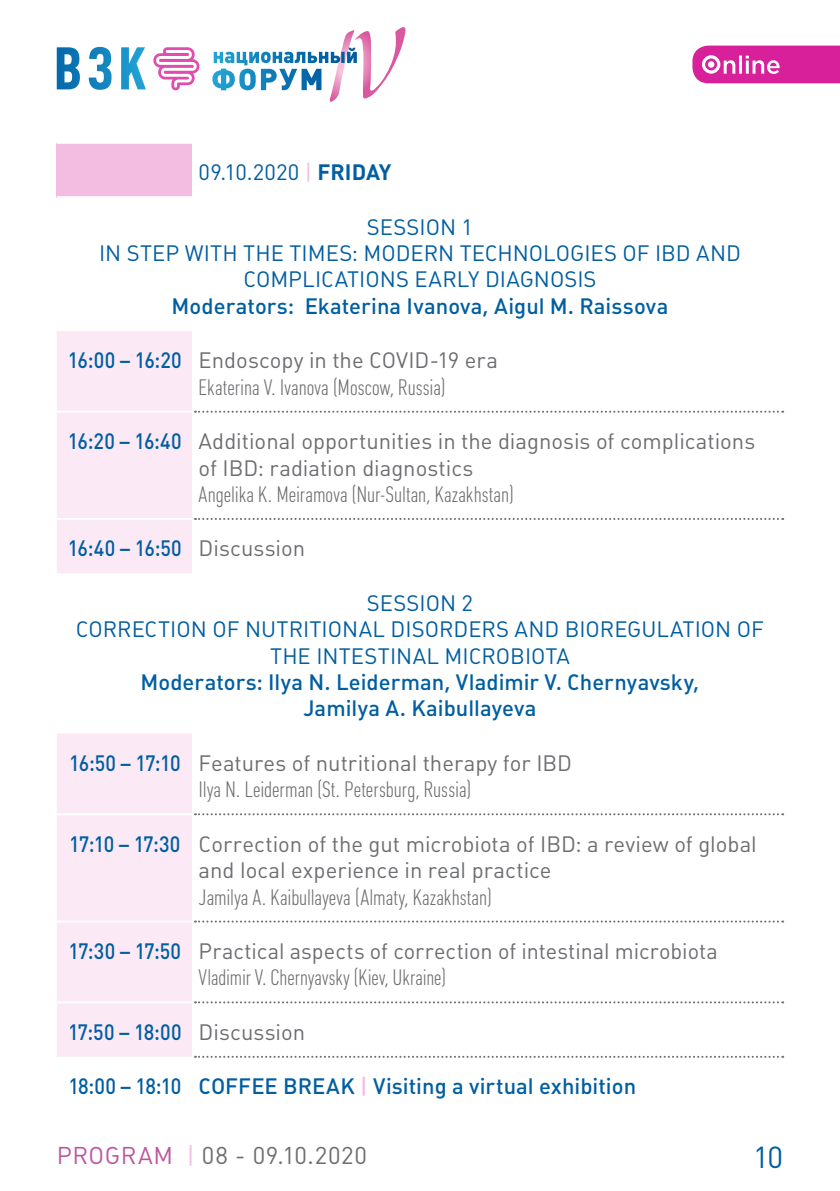
<style>
.page{position:relative;width:840px;height:1191px;background:#fff}
.page>*{position:absolute;margin:0;border:0;box-sizing:border-box;transform-origin:0 0}
.t1{font:30px "K Plumb";color:#005ea1}
.t2{font:24px "K Plumb";letter-spacing:.03em;color:#6d6e71}
.t3{font:22px/26.4px "K Plumb";color:#6d6e71}
.t4{font:300 condensed 22px/26.4px "K Plumb";color:#6d6e71}
.t5{font:22px/26.4px "K Plumb";color:#005ea1;text-align:center}
.t6{font:500 22px/26.4px "K Plumb";color:#005ea1;text-align:center}
.t7{font:500 22px "K Plumb";color:#005ea1;scale:.9 1}
.s1{color:#f3bce1}
.s2{font-weight:700}
.s3{font-weight:500;font-stretch:normal;color:#005ea1}
.s4{font-weight:400;font-stretch:normal}
.s5{font-weight:500;color:#005ea1}
.s6{font-weight:400;color:#6d6e71}
.s7{font-weight:300;font-stretch:condensed}
.s8{color:#bd56a0}
</style>
<div class="page">
<svg style="left:692px;top:46px;width:147px;height:37px;background:#db3ba6"></svg>
<svg style="left:57px;top:27px;width:349px;height:75px"></svg>
<div style="left:57px;top:143px;width:136px;height:54px;background:#f3bce1"></div>
<svg style="left:57px;top:331px;width:135px;height:725px;fill:#fbe9f5"></svg>
<hr style="left:192px;top:144px;width:2px;height:52px;background:#fff">
<hr style="left:57px;top:196px;width:136px;height:2px;background:#fff">
<hr style="left:57px;top:142px;width:136px;height:2px;background:#fff">
<hr style="left:57px;top:411px;width:137px;height:2px;background:#fff">
<hr style="left:57px;top:518px;width:137px;height:2px;background:#fff">
<hr style="left:57px;top:813px;width:137px;height:2px;background:#fff">
<hr style="left:57px;top:920px;width:137px;height:2px;background:#fff">
<hr style="left:57px;top:1001px;width:137px;height:2px;background:#fff">
<svg style="left:195px;top:411px;width:587px;height:2px"></svg>
<svg style="left:195px;top:518px;width:587px;height:2px"></svg>
<svg style="left:195px;top:813px;width:587px;height:2px"></svg>
<svg style="left:195px;top:920px;width:587px;height:2px"></svg>
<svg style="left:195px;top:1001px;width:587px;height:2px"></svg>
<svg style="left:195px;top:1055px;width:587px;height:2px"></svg>
<p class="t5" style="left:198px;top:159px;width:194px">09.10.2020 <span class="s1">|</span> <span class="s2">FRIDAY</span></p>
<p class="t5" style="left:99px;top:214px;width:643px">SESSION 1<br>IN STEP WITH THE TIMES: MODERN TECHNOLOGIES OF IBD AND<br>COMPLICATIONS EARLY DIAGNOSIS</p>
<p class="t6" style="left:171px;top:293px;width:498px">Moderators: Ekaterina Ivanova, Aigul M. Raissova</p>
<p class="t4" style="left:198px;top:348px;width:301px;text-indent:-131px"><span class="s3">16:00 – 16:20</span> <span class="s4">Endoscopy in the COVID-19 era<br></span>Ekaterina V. Ivanova (Moscow, Russia)</p>
<p class="t3" style="left:198px;top:428px;width:558px;text-indent:-131px"><span class="s5">16:20 – 16:40</span> Additional opportunities in the diagnosis of complications of IBD: radiation diagnostics</p>
<p class="t4" style="left:198px;top:481px;width:317px">Angelika K. Meiramova (Nur-Sultan, Kazakhstan)</p>
<p class="t7" style="left:68px;top:536px;width:265px">16:40 – 16:50 <span class="s6">Discussion</span></p>
<p class="t5" style="left:76px;top:590px;width:689px">SESSION 2<br>CORRECTION OF NUTRITIONAL DISORDERS AND BIOREGULATION OF<br>THE INTESTINAL MICROBIOTA</p>
<p class="t6" style="left:140px;top:669px;width:560px">Moderators: Ilya N. Leiderman, Vladimir V. Chernyavsky,<br>Jamilya A. Kaibullayeva</p>
<p class="t4" style="left:198px;top:750px;width:374px;text-indent:-129px"><span class="s3">16:50 – 17:10</span> <span class="s4">Features of nutritional therapy for IBD<br></span>Ilya N. Leiderman (St. Petersburg, Russia)</p>
<p class="t3" style="left:198px;top:830px;width:559px;text-indent:-129px"><span class="s5">17:10 – 17:30</span> Correction of the gut microbiota of IBD: a review of global and local experience in real practice</p>
<p class="t4" style="left:198px;top:884px;width:295px">Jamilya A. Kaibullayeva (Almaty, Kazakhstan)</p>
<p class="t3" style="left:198px;top:938px;width:520px;text-indent:-130px"><span class="s5">17:30 – 17:50</span> Practical aspects of correction of intestinal microbiota<br><span class="s7">Vladimir V. Chernyavsky (Kiev, Ukraine)</span></p>
<p class="t7" style="left:68px;top:1019px;width:265px">17:50 – 18:00 <span class="s6">Discussion</span></p>
<p class="t7" style="left:68px;top:1073px;width:632px">18:00 – 18:10 СOFFEE BREAK <span class="s1">|</span> Visiting a virtual exhibition</p>
<p class="t2" style="left:57px;top:1141px;width:311px"><span class="s8">PROGRAM</span> <span class="s1">|</span> 08 - 09.10.2020</p>
<h1 class="t1" style="left:752px;top:1140px;width:32px">10</h1>
</div>
